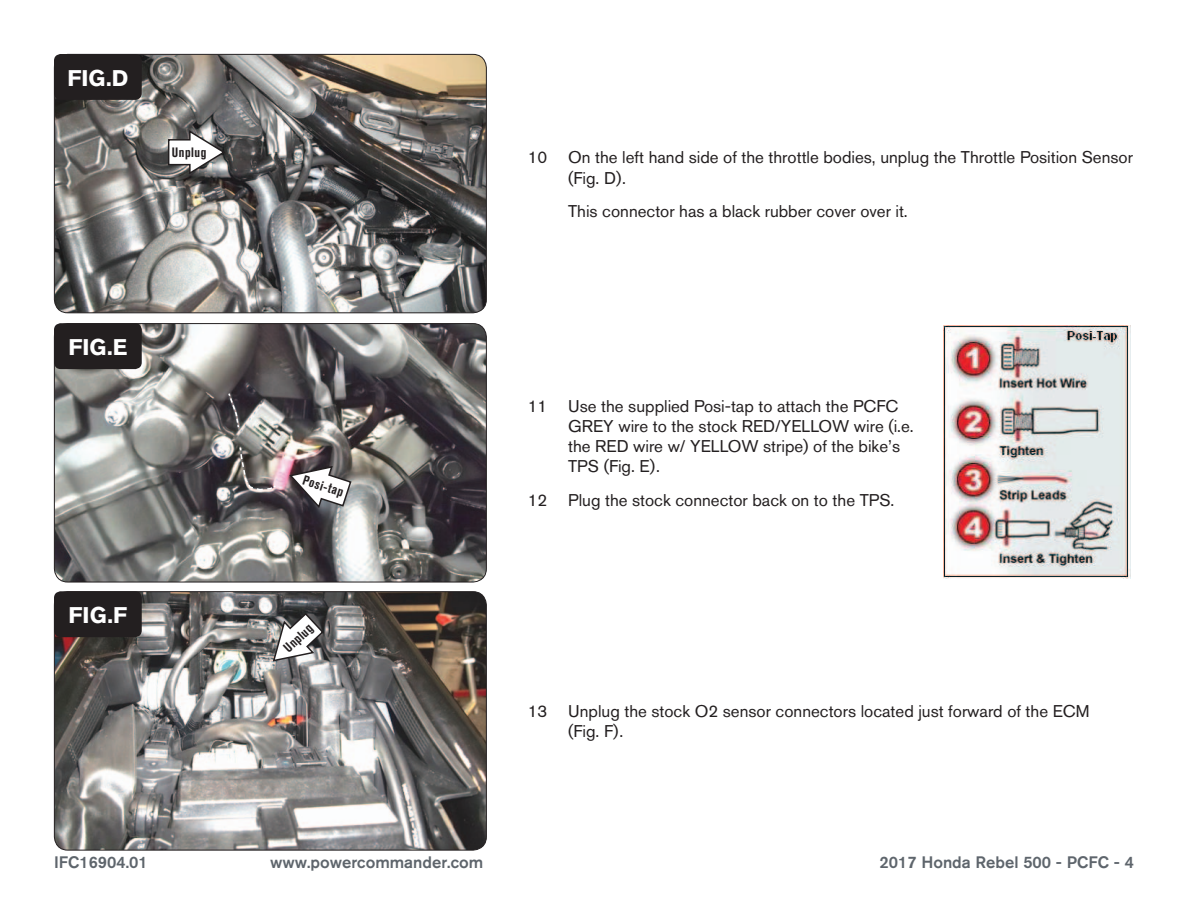
<style>
.page{position:relative;width:1188px;height:918px;background:#fff}
.page>*{position:absolute;margin:0;border:0;box-sizing:border-box;transform-origin:0 0}
.t1{font:700 22.5px "Akzidenz Grotesk BQ";color:#fff}
.Bodycopy{font:16.8px/20.2px "Akzidenz Grotesk BQ";color:#231f20}
.t2{font:500 16.5px "Akzidenz Grotesk BQ";color:#5e656c}
.Callouts{font:700 condensed 13.5px "Akzidenz Grotesk BQ";letter-spacing:.04em;color:#231f20}
</style>
<div class="page">
<img style="left:943px;top:325px;width:188px;height:254px">
<img style="left:54px;top:324px;width:432px;height:258px">
<div style="left:54px;top:323px;width:433px;height:259px;border:1px solid #231f20;border-radius:14px"></div>
<img style="left:54px;top:54px;width:432px;height:259px">
<div style="left:54px;top:54px;width:433px;height:259px;border:1px solid #231f20;border-radius:14px"></div>
<img style="left:54px;top:592px;width:432px;height:258px">
<div style="left:54px;top:591px;width:433px;height:259px;border:1px solid #231f20;border-radius:14px"></div>
<div style="left:54px;top:54px;width:88px;height:46px;background:#231f20;border-radius:7px"></div>
<div style="left:54px;top:323px;width:88px;height:46px;background:#231f20;border-radius:7px"></div>
<div style="left:54px;top:591px;width:88px;height:46px;background:#231f20;border-radius:7px"></div>
<svg style="left:167px;top:129px;width:60px;height:46px"></svg>
<svg style="left:227px;top:392px;width:13px;height:37px"></svg>
<svg style="left:239px;top:446px;width:38px;height:45px;background:#847d79"></svg>
<svg style="left:288px;top:465px;width:64px;height:45px"></svg>
<svg style="left:272px;top:612px;width:53px;height:51px"></svg>
<p class="t1" style="left:67px;top:65px;width:62px">FIG.D</p>
<p class="Callouts" style="left:172px;top:145px;width:36px">Unplug</p>
<p class="t1" style="left:68px;top:334px;width:61px">FIG.E</p>
<p class="t1" style="left:69px;top:602px;width:60px">FIG.F</p>
<p class="Callouts" style="left:306px;top:472px;width:44px;rotate:18deg">Posi-tap</p>
<p class="Callouts" style="left:280px;top:644px;width:36px;rotate:-43deg">Unplug</p>
<p class="Bodycopy" style="left:568px;top:147px;width:566px;text-indent:-40px">10 On the left hand side of the throttle bodies, unplug the Throttle Position Sensor (Fig. D).</p>
<p class="Bodycopy" style="left:568px;top:201px;width:341px">This connector has a black rubber cover over it.</p>
<p class="Bodycopy" style="left:568px;top:396px;width:347px;text-indent:-40px">11 Use the supplied Posi-tap to attach the PCFC GREY wire to the stock RED/YELLOW wire (i.e. the RED wire w/ YELLOW stripe) of the bike’s TPS (Fig. E).</p>
<p class="Bodycopy" style="left:528px;top:490px;width:368px">12 Plug the stock connector back on to the TPS.</p>
<p class="Bodycopy" style="left:568px;top:701px;width:523px;text-indent:-40px">13 Unplug the stock O2 sensor connectors located just forward of the ECM (Fig. F).</p>
<p class="t2" style="left:54px;top:852px;width:95px">IFC16904.01</p>
<p class="t2" style="left:270px;top:852px;width:215px">www.powercommander.com</p>
<p class="t2" style="left:880px;top:852px;width:256px">2017 Honda Rebel 500 - PCFC - 4</p>
</div>
